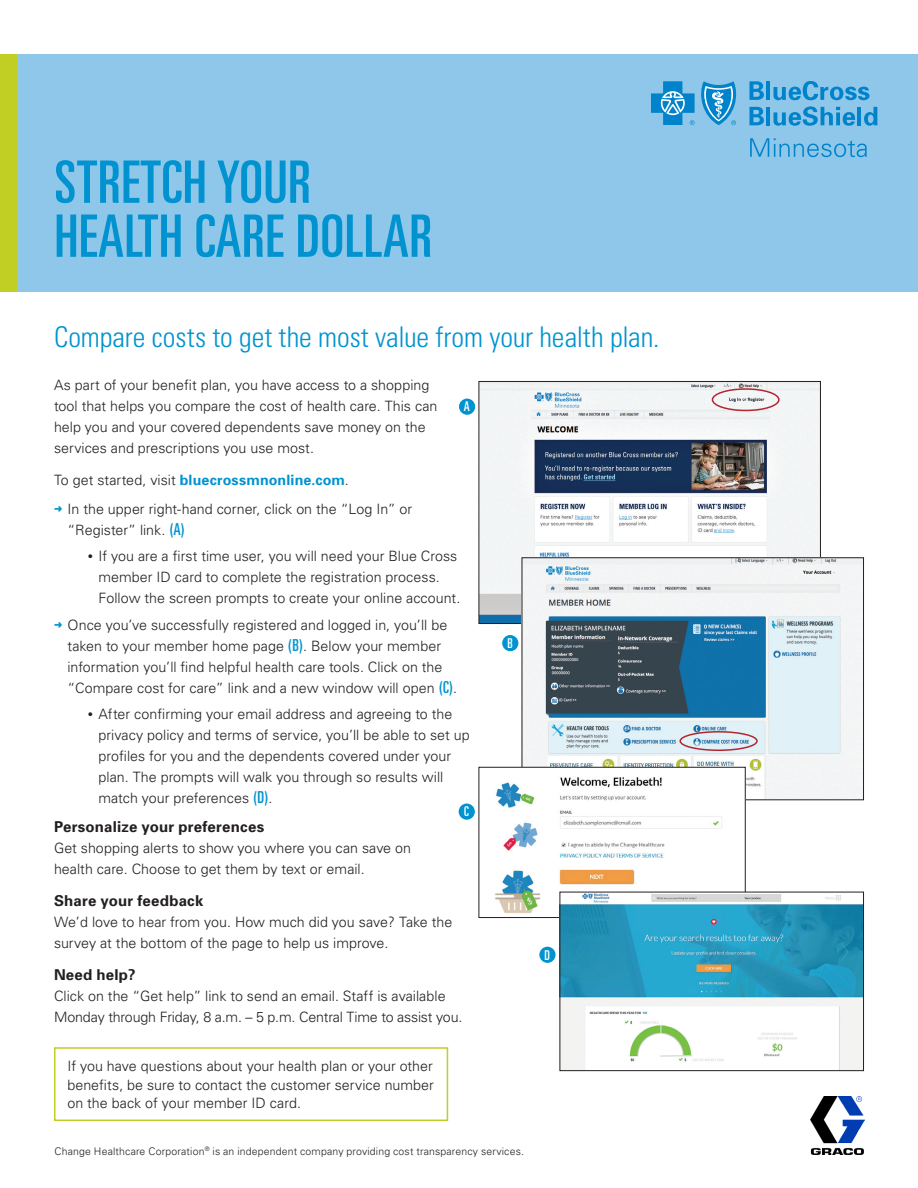
<style>
.page{position:relative;width:918px;height:1188px;background:#fff}
.page>*{position:absolute;margin:0;border:0;box-sizing:border-box;transform-origin:0 0}
.t1{font:ultra-condensed 58.65px/54px "Univers";letter-spacing:.01em;color:#0093d0}
.Lead-in_Copy{font:300 condensed 28.5px "Univers";letter-spacing:-.005em;color:#0093d0}
.Paragraph_Subhead_mo{font:700 15px "Univers";letter-spacing:.015em;color:#231f20}
.Body_Copy{font:300 14.25px/21px "Univers";color:#231f20}
.Body_Copy-2{font:700 14.25px "Univers";letter-spacing:.01em;color:#0093d0}
.Body_Copy-3{font:ultra-condensed 13.5px "Univers";color:#fff}
.Body_Copy-4{font:300 10.5px "Univers";letter-spacing:.015em;color:#231f20}
.s1{font-weight:300;color:#231f20}
.s2{color:#0093d0}
.s3{font-weight:400;font-stretch:ultra-condensed;font-size:16.5px;color:#0093d0}
.s4{font-size:10.5px}
</style>
<div class="page">
<div style="left:0;top:54px;width:918px;height:238px;background:#8ec7e9"></div>
<div style="left:0;top:54px;width:17px;height:238px;background:#c1ce23"></div>
<img style="left:480px;top:383px;width:339px;height:239px">
<img style="left:524px;top:559px;width:338px;height:239px">
<div style="left:522px;top:557px;width:342px;height:243px;border:1px solid #231f20"></div>
<img style="left:495px;top:769px;width:249px;height:145px">
<div style="left:478px;top:767px;width:268px;height:151px;border:1px solid #231f20"></div>
<img style="left:561px;top:894px;width:301px;height:175px">
<div style="left:559px;top:892px;width:305px;height:179px;border:1px solid #231f20"></div>
<div style="left:459px;top:399px;width:16px;height:16px;background:#0093d0;border-radius:50%"></div>
<div style="left:502px;top:635px;width:16px;height:16px;background:#0093d0;border-radius:50%"></div>
<div style="left:459px;top:804px;width:16px;height:16px;background:#0093d0;border-radius:50%"></div>
<div style="left:539px;top:947px;width:17px;height:16px;background:#0093d0;border-radius:50%"></div>
<div style="left:54px;top:1047px;width:394px;height:74px;border:2px solid #c1ce23"></div>
<div style="left:712px;top:388px;width:68px;height:23px;border:2px solid #b3262d;border-radius:50%"></div>
<div style="left:679px;top:731px;width:79px;height:20px;border:2px solid #b3262d;border-radius:50%"></div>
<svg style="left:749px;top:81px;width:15px;height:19px"></svg>
<hr style="left:766px;top:81px;width:4px;height:19px;background:#0083ca">
<svg style="left:774px;top:81px;width:96px;height:19px"></svg>
<svg style="left:749px;top:107px;width:15px;height:19px"></svg>
<hr style="left:766px;top:107px;width:4px;height:18px;background:#0083ca">
<svg style="left:774px;top:106px;width:81px;height:20px"></svg>
<hr style="left:858px;top:107px;width:3px;height:18px;background:#0083ca">
<svg style="left:864px;top:107px;width:13px;height:19px"></svg>
<svg style="left:750px;top:138px;width:117px;height:19px"></svg>
<svg style="left:651px;top:81px;width:86px;height:44px"></svg>
<img style="left:810px;top:1096px;width:54px;height:59px">
<p class="t1" style="left:54px;top:155px;width:379px">STRETCH YOUR<br>HEALTH CARE DOLLAR</p>
<p class="Lead-in_Copy" style="left:54px;top:319px;width:607px">Compare costs to get the most value from your health plan.</p>
<p class="Body_Copy" style="left:54px;top:375px;width:385px">As part of your benefit plan, you have access to a shopping tool that helps you compare the cost of health care. This can help you and your covered dependents save money on the services and prescriptions you use most.</p>
<p class="Body_Copy-2" style="left:54px;top:471px;width:296px"><span class="s1">To get started, visit</span> bluecrossmnonline.com<span class="s1">.</span></p>
<p class="Body_Copy" style="left:68px;top:499px;width:346px;text-indent:-14px"><span class="s2">➜</span> In the upper right-hand corner, click on the “Log In” or “Register” link. <span class="s3">(A)</span></p>
<p class="Body_Copy" style="left:98px;top:546px;width:363px;text-indent:-11px"><span class="s4">•</span> If you are a first time user, you will need your Blue Cross member ID card to complete the registration process.<br>Follow the screen prompts to create your online account.</p>
<p class="Body_Copy" style="left:68px;top:614px;width:391px;text-indent:-14px"><span class="s2">➜</span> Once you’ve successfully registered and logged in, you’ll be taken to your member home page <span class="s3">(B)</span>. Below your member information you’ll find helpful health care tools. Click on the “Compare cost for care” link and a new window will open <span class="s3">(C)</span>.</p>
<p class="Body_Copy" style="left:98px;top:704px;width:373px;text-indent:-11px"><span class="s4">•</span> After confirming your email address and agreeing to the privacy policy and terms of service, you’ll be able to set up profiles for you and the dependents covered under your plan. The prompts will walk you through so results will match your preferences <span class="s3">(D)</span>.</p>
<p class="Paragraph_Subhead_mo" style="left:54px;top:818px;width:212px">Personalize your preferences</p>
<p class="Body_Copy" style="left:54px;top:838px;width:359px">Get shopping alerts to show you where you can save on health care. Choose to get them by text or email.</p>
<p class="Paragraph_Subhead_mo" style="left:54px;top:892px;width:151px">Share your feedback</p>
<p class="Body_Copy" style="left:54px;top:912px;width:400px">We’d love to hear from you. How much did you save? Take the survey at the bottom of the page to help us improve.</p>
<p class="Paragraph_Subhead_mo" style="left:54px;top:966px;width:83px">Need help?</p>
<p class="Body_Copy" style="left:54px;top:985px;width:410px">Click on the “Get help” link to send an email. Staff is available<br>Monday through Friday, 8 a.m. – 5 p.m. Central Time to assist you.</p>
<p class="Body_Copy-3" style="left:464px;top:399px;width:7px">A</p>
<p class="Body_Copy-3" style="left:508px;top:635px;width:7px">B</p>
<p class="Body_Copy-3" style="left:464px;top:804px;width:6px">C</p>
<p class="Body_Copy-3" style="left:545px;top:947px;width:7px">D</p>
<p class="Body_Copy" style="left:67px;top:1056px;width:368px;line-height:18.8px;text-align:justify">If you have questions about your health plan or your other benefits, be sure to contact the customer service number on the back of your member ID card.</p>
<p class="Body_Copy-4" style="left:55px;top:1145px;width:471px">Change Healthcare Corporation<sup>®</sup> is an independent company providing cost transparency services.</p>
</div>
